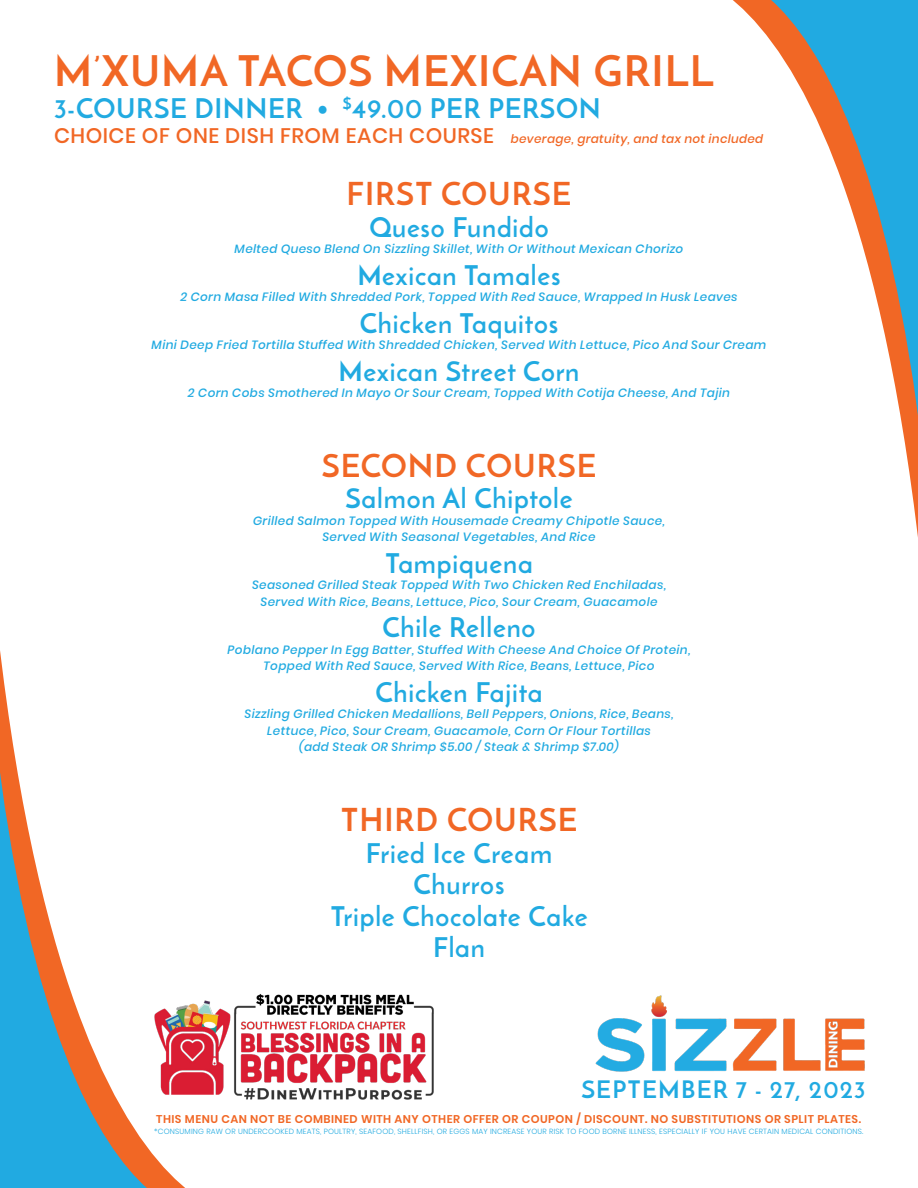
<style>
.page{position:relative;width:918px;height:1188px;background:#fff}
.page>*{position:absolute;margin:0;border:0;box-sizing:border-box;transform-origin:0 0}
.t1{font:700 42px "Josefin Sans";letter-spacing:.025em;color:#f16725}
.t2{font:700 31.5px "Josefin Sans";letter-spacing:.03em;color:#f16725}
.t3{font:700 27px "Josefin Sans";letter-spacing:.03em;color:#21aae1}
.t4{font:700 24px "Josefin Sans";letter-spacing:.05em;color:#21aae1}
.t5{font:italic 500 12px "Poppins";letter-spacing:.03em;color:#21aae1}
.t6{font:italic 500 12px "Poppins";letter-spacing:.025em;color:#f16725}
.t7{font:600 11.25px "Poppins";letter-spacing:.04em;color:#f16725}
.t8{font:300 7.5px "Poppins";letter-spacing:.025em;color:#21aae1}
.s1{font-style:normal;font-size:21px}
</style>
<div class="page">
<svg style="left:0;top:651px;width:185px;height:537px"></svg>
<svg style="left:733px;top:0;width:185px;height:537px"></svg>
<img style="left:595px;top:995px;width:270px;height:77px">
<img style="left:152px;top:992px;width:282px;height:110px">
<p class="t1" style="left:54px;top:44px;width:662px">M’XUMA TACOS MEXICAN GRILL</p>
<p class="t3" style="left:54px;top:91px;width:548px">3-COURSE DINNER • <sup>$</sup>49.00 PER PERSON</p>
<p class="t6" style="left:54px;top:132px;width:711px"><span class="s1">CHOICE OF ONE DISH FROM EACH COURSE</span> beverage, gratuity, and tax not included</p>
<p class="t2" style="left:347px;top:174px;width:226px">FIRST COURSE</p>
<p class="t3" style="left:369px;top:210px;width:181px">Queso Fundido</p>
<p class="t5" style="left:235px;top:242px;width:450px">Melted Queso Blend On Sizzling Skillet, With Or Without Mexican Chorizo</p>
<p class="t3" style="left:357px;top:258px;width:205px">Mexican Tamales</p>
<p class="t5" style="left:180px;top:290px;width:559px">2 Corn Masa Filled With Shredded Pork, Topped With Red Sauce, Wrapped In Husk Leaves</p>
<p class="t3" style="left:360px;top:306px;width:200px">Chicken Taquitos</p>
<p class="t5" style="left:152px;top:338px;width:616px">Mini Deep Fried Tortilla Stuffed With Shredded Chicken, Served With Lettuce, Pico And Sour Cream</p>
<p class="t3" style="left:339px;top:354px;width:242px">Mexican Street Corn</p>
<p class="t5" style="left:188px;top:386px;width:544px">2 Corn Cobs Smothered In Mayo Or Sour Cream, Topped With Cotija Cheese, And Tajin</p>
<p class="t2" style="left:322px;top:446px;width:276px">SECOND COURSE</p>
<p class="t3" style="left:345px;top:482px;width:229px">Salmon Al Chiptole</p>
<p class="t5" style="left:253px;top:514px;width:413px">Grilled Salmon Topped With Housemade Creamy Chipotle Sauce,</p>
<p class="t5" style="left:322px;top:530px;width:275px">Served With Seasonal Vegetables, And Rice</p>
<p class="t3" style="left:385px;top:546px;width:149px">Tampiquena</p>
<p class="t5" style="left:252px;top:578px;width:415px">Seasoned Grilled Steak Topped With Two Chicken Red Enchiladas,</p>
<p class="t5" style="left:260px;top:595px;width:399px">Served With Rice, Beans, Lettuce, Pico, Sour Cream, Guacamole</p>
<p class="t3" style="left:383px;top:611px;width:154px">Chile Relleno</p>
<p class="t5" style="left:228px;top:643px;width:464px">Poblano Pepper In Egg Batter, Stuffed With Cheese And Choice Of Protein,</p>
<p class="t5" style="left:264px;top:659px;width:392px">Topped With Red Sauce, Served With Rice, Beans, Lettuce, Pico</p>
<p class="t3" style="left:375px;top:675px;width:169px">Chicken Fajita</p>
<p class="t5" style="left:244px;top:707px;width:431px">Sizzling Grilled Chicken Medallions, Bell Peppers, Onions, Rice, Beans,</p>
<p class="t5" style="left:267px;top:724px;width:385px">Lettuce, Pico, Sour Cream, Guacamole, Corn Or Flour Tortillas</p>
<p class="t5" style="left:299px;top:740px;width:321px">(add Steak OR Shrimp $5.00 / Steak &amp; Shrimp $7.00)</p>
<p class="t2" style="left:341px;top:800px;width:238px">THIRD COURSE</p>
<p class="t3" style="left:366px;top:836px;width:188px">Fried Ice Cream</p>
<p class="t3" style="left:414px;top:868px;width:92px">Churros</p>
<p class="t3" style="left:330px;top:899px;width:259px">Triple Chocolate Cake</p>
<p class="t3" style="left:433px;top:931px;width:53px">Flan</p>
<h3 class="t4" style="left:581px;top:1075px;width:286px">SEPTEMBER 7 - 27, 2023</h3>
<p class="t7" style="left:156px;top:1113px;width:706px">THIS MENU CAN NOT BE COMBINED WITH ANY OTHER OFFER OR COUPON / DISCOUNT. NO SUBSTITUTIONS OR SPLIT PLATES.</p>
<p class="t8" style="left:154px;top:1127px;width:711px">*CONSUMING RAW OR UNDERCOOKED MEATS, POULTRY, SEAFOOD, SHELLFISH, OR EGGS MAY INCREASE YOUR RISK TO FOOD BORNE ILLNESS, ESPECIALLY IF YOU HAVE CERTAIN MEDICAL CONDITIONS.</p>
</div>
